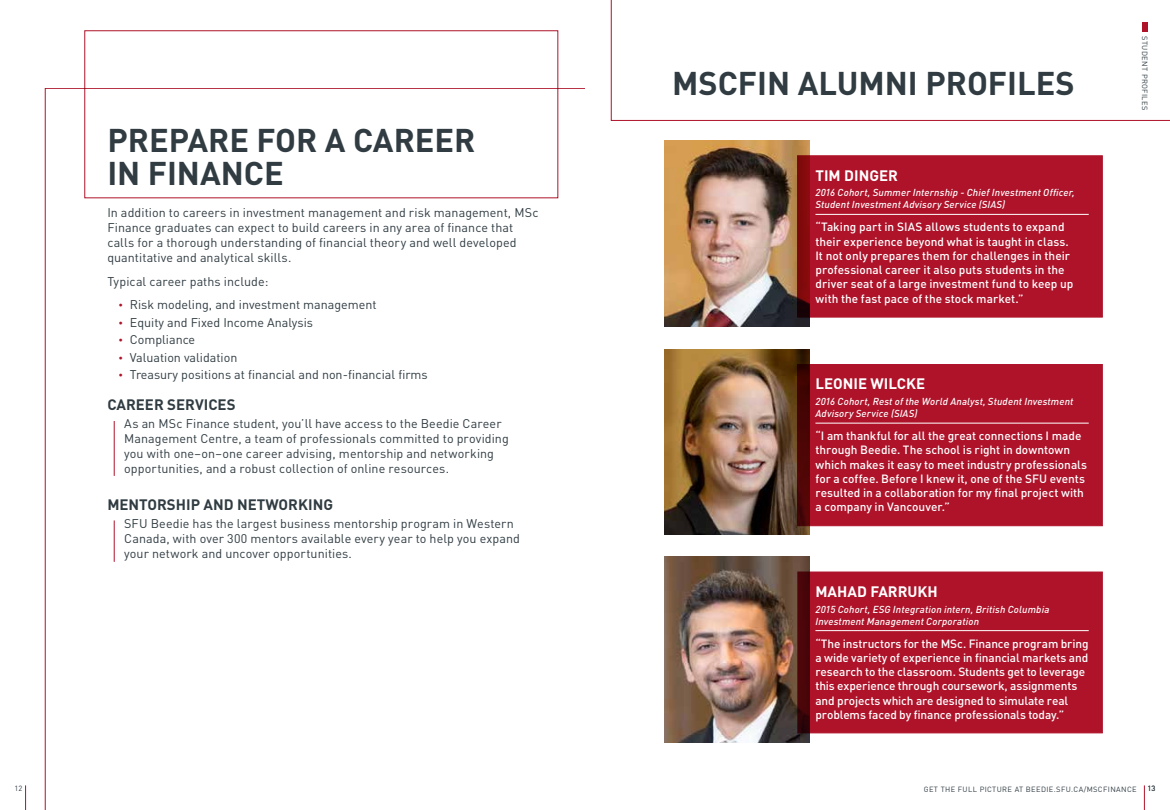
<style>
.page{position:relative;width:1170px;height:810px;background:#fff}
.page>*{position:absolute;margin:0;border:0;box-sizing:border-box;transform-origin:0 0}
.t1{font:700 32.5px/33.8px "DIN";color:#303c42}
.t2{font:700 15px "DIN";color:#303c42}
.t3{font:700 15px "DIN";color:#fff}
.t4{font:12.5px/15px "DIN";letter-spacing:.005em;color:#303c42}
.t5{font:500 11.88px/14.2px "DIN";color:#fff}
.t6{font:italic 500 10px/12px "DIN";letter-spacing:.015em;color:#fff}
.t7{font:7.5px "DIN";letter-spacing:.05em;color:#303c42}
.s1{font-size:8.75px;color:#ae132a}
</style>
<div class="page">
<svg style="left:1144px;top:785px;width:1px;height:25px"></svg>
<svg style="left:25px;top:785px;width:1px;height:25px"></svg>
<svg style="left:45px;top:88px;width:540px;height:722px"></svg>
<img style="left:664px;top:349px;width:146px;height:186px">
<img style="left:664px;top:141px;width:146px;height:185px">
<img style="left:664px;top:557px;width:146px;height:185px">
<div style="left:797px;top:364px;width:305px;height:162px;background:#ae132a;border:1px solid #ae132a"></div>
<div style="left:798px;top:572px;width:304px;height:161px;background:#ae132a;border:1px solid #ae132a"></div>
<div style="left:797px;top:156px;width:305px;height:161px;background:#ae132a;border:1px solid #ae132a"></div>
<svg style="left:611px;top:0;width:559px;height:121px"></svg>
<hr style="left:815px;top:423px;width:274px;height:1px;background:#fff">
<hr style="left:815px;top:630px;width:274px;height:1px;background:#fff">
<hr style="left:815px;top:214px;width:274px;height:1px;background:#fff">
<h1 class="t1" style="left:107px;top:122px;width:370px">PREPARE FOR A CAREER<br>IN FINANCE</h1>
<p class="t4" style="left:107px;top:205px;width:433px">In addition to careers in investment management and risk management, MSc Finance graduates can expect to build careers in any area of finance that calls for a thorough understanding of financial theory and well developed quantitative and analytical skills.</p>
<p class="t4" style="left:107px;top:274px;width:163px">Typical career paths include:</p>
<p class="t4" style="left:119px;top:297px;width:260px"><span class="s1">•</span> Risk modeling, and investment management</p>
<p class="t4" style="left:119px;top:315px;width:196px"><span class="s1">•</span> Equity and Fixed Income Analysis</p>
<p class="t4" style="left:119px;top:332px;width:78px"><span class="s1">•</span> Compliance</p>
<p class="t4" style="left:119px;top:350px;width:120px"><span class="s1">•</span> Valuation validation</p>
<p class="t4" style="left:119px;top:367px;width:311px"><span class="s1">•</span> Treasury positions at financial and non-financial firms</p>
<p class="t2" style="left:107px;top:394px;width:130px">CAREER SERVICES</p>
<p class="t4" style="left:124px;top:416px;width:386px">As an MSc Finance student, you’ll have access to the Beedie Career Management Centre, a team of professionals committed to providing you with one–on–one career advising, mentorship and networking opportunities, and a robust collection of online resources.</p>
<p class="t2" style="left:107px;top:494px;width:227px">MENTORSHIP AND NETWORKING</p>
<p class="t4" style="left:124px;top:516px;width:397px">SFU Beedie has the largest business mentorship program in Western<br>Canada, with over 300 mentors available every year to help you expand your network and uncover opportunities.</p>
<h1 class="t1" style="left:672px;top:64px;width:404px">MSCFIN ALUMNI PROFILES</h1>
<p class="t3" style="left:815px;top:165px;width:84px">TIM DINGER</p>
<p class="t6" style="left:815px;top:187px;width:261px">2016 Cohort, Summer Internship - Chief Investment Officer,<br>Student Investment Advisory Service (SIAS)</p>
<p class="t5" style="left:815px;top:220px;width:260px">“Taking part in SIAS allows students to expand their experience beyond what is taught in class.<br>It not only prepares them for challenges in their professional career it also puts students in the driver seat of a large investment fund to keep up with the fast pace of the stock market.”</p>
<p class="t3" style="left:815px;top:374px;width:111px">LEONIE WILCKE</p>
<p class="t6" style="left:815px;top:395px;width:260px">2016 Cohort, Rest of the World Analyst, Student Investment<br>Advisory Service (SIAS)</p>
<p class="t5" style="left:815px;top:428px;width:273px">“I am thankful for all the great connections I made through Beedie. The school is right in downtown which makes it easy to meet industry professionals for a coffee. Before I knew it, one of the SFU events resulted in a collaboration for my final project with a company in Vancouver.”</p>
<p class="t3" style="left:815px;top:582px;width:124px">MAHAD FARRUKH</p>
<p class="t6" style="left:815px;top:603px;width:235px">2015 Cohort, ESG Integration intern, British Columbia<br>Investment Management Corporation</p>
<p class="t5" style="left:815px;top:636px;width:275px">“The instructors for the MSc. Finance program bring a wide variety of experience in financial markets and research to the classroom. Students get to leverage this experience through coursework, assignments and projects which are designed to simulate real problems faced by finance professionals today.”</p>
<p class="t7" style="left:1150px;top:36px;width:76px;rotate:90deg">STUDENT PROFILES</p>
<p class="t7" style="left:15px;top:784px;width:9px">12</p>
<p class="t7" style="left:924px;top:784px;width:214px">GET THE FULL PICTURE AT BEEDIE.SFU.CA/MSCFINANCE</p>
<p class="t7" style="left:1148px;top:784px;width:9px">13</p>
</div>
